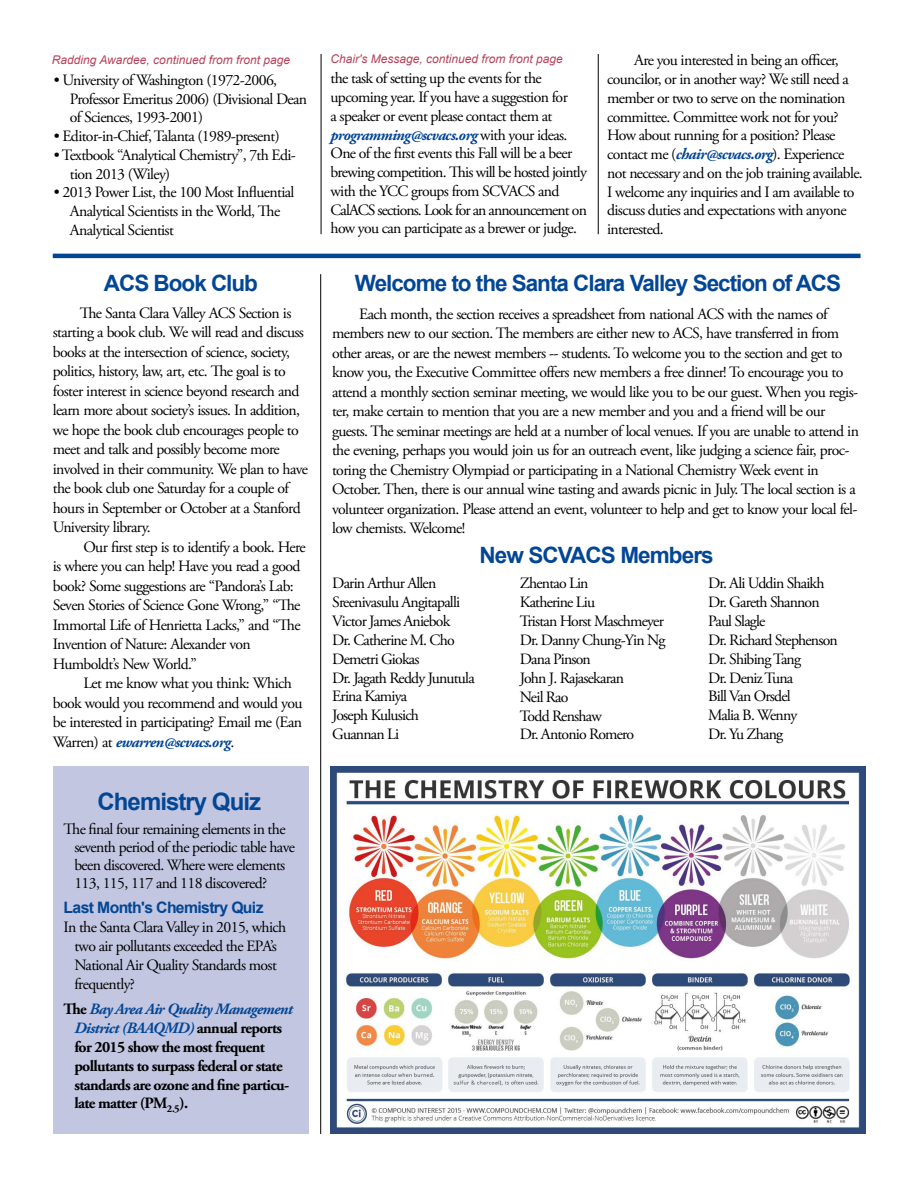
<style>
.page{position:relative;width:918px;height:1188px;background:#fff}
.page>*{position:absolute;margin:0;border:0;box-sizing:border-box;transform-origin:0 0}
.t1{font:700 24px "Arial";letter-spacing:-.04em;color:#034694}
.t2{font:700 22.5px "Arial";letter-spacing:-.045em;color:#034694}
.t3{font:15.75px/19.5px "Adobe Garamond Pro";letter-spacing:-.04em;color:#000}
.t4{font:700 15.75px/18.9px "Adobe Garamond Pro";letter-spacing:-.04em;color:#000}
.t5{font:700 15.75px "Arial";letter-spacing:-.04em;color:#034694}
.t6{font:italic 12px "Arial";color:#b7425a}
.s1{font-weight:700;font-style:italic;color:#034694}
.s2{font-style:italic;color:#034694}
</style>
<div class="page">
<hr style="left:53px;top:254px;width:808px;height:4px;background:#034694">
<hr style="left:598px;top:54px;width:1px;height:180px;background:#000">
<div style="left:53px;top:766px;width:256px;height:368px;background:#c2c6e1"></div>
<img style="left:331px;top:766px;width:534px;height:368px">
<hr style="left:321px;top:54px;width:1px;height:180px;background:#000">
<hr style="left:320px;top:274px;width:1px;height:860px;background:#000">
<p class="t6" style="left:52px;top:52px;width:240px">Radding Awardee, continued from front page</p>
<p class="t3" style="left:70px;top:71px;width:239px;line-height:18.8px;text-indent:-16px">• University of Washington (1972-2006,<br>Professor Emeritus 2006) (Divisional Dean of Sciences, 1993-2001)</p>
<p class="t3" style="left:54px;top:127px;width:227px">• Editor-in-Chief, Talanta (1989-present)</p>
<p class="t3" style="left:70px;top:146px;width:227px;line-height:18.8px;text-indent:-16px">• Textbook “Analytical Chemistry”, 7th Edi&shy;tion 2013 (Wiley)</p>
<p class="t3" style="left:70px;top:184px;width:226px;line-height:18.8px;text-indent:-16px">• 2013 Power List, the 100 Most Influential<br>Analytical Scientists in the World, The<br>Analytical Scientist</p>
<h2 class="t2" style="left:104px;top:267px;width:156px">ACS Book Club</h2>
<p class="t3" style="left:53px;top:304px;width:257px;text-indent:27px">The Santa Clara Valley ACS Section is starting a book club. We will read and discuss books at the intersection of science, society, politics, history, law, art, etc. The goal is to foster interest in science beyond research and learn more about society’s issues. In addition, we hope the book club encourages people to meet and talk and possibly become more involved in their community. We plan to have the book club one Saturday for a couple of hours in September or October at a Stanford University library.</p>
<p class="t3" style="left:53px;top:538px;width:254px;text-indent:31px">Our first step is to identify a book. Here is where you can help! Have you read a good book? Some suggestions are “Pandora’s Lab:<br>Seven Stories of Science Gone Wrong,” “The Immortal Life of Henrietta Lacks,” and “The Invention of Nature: Alexander von Humboldt’s New World.”</p>
<p class="t3" style="left:53px;top:674px;width:251px;text-indent:31px">Let me know what you think: Which book would you recommend and would you be interested in participating? Email me (Ean Warren) at <span class="s1">ewarren@scvacs.org</span>.</p>
<h1 class="t1" style="left:98px;top:784px;width:165px">Chemistry Quiz</h1>
<p class="t3" style="left:74px;top:820px;width:222px;line-height:18.3px;text-indent:-11px">The final four remaining elements in the seventh period of the periodic table have been discovered. Where were elements 113, 115, 117 and 118 discovered?</p>
<p class="t5" style="left:64px;top:897px;width:202px">Last Month's Chemistry Quiz</p>
<p class="t3" style="left:74px;top:918px;width:213px;line-height:18.9px;text-indent:-11px">In the Santa Clara Valley in 2015, which two air pollutants exceeded the EPA’s<br>National Air Quality Standards most frequently?</p>
<p class="t4" style="left:74px;top:1000px;width:220px;text-indent:-11px">The <span class="s2">Bay Area Air Quality Management District (BAAQMD)</span> annual reports for 2015 show the most frequent pollutants to surpass federal or state standards are ozone and fine particu&shy;late matter (PM<sub>2.5</sub>).</p>
<p class="t6" style="left:331px;top:51px;width:234px">Chair's Message, continued from front page</p>
<p class="t3" style="left:331px;top:70px;width:258px;line-height:18.8px">the task of setting up the events for the upcoming year. If you have a suggestion for<br>a speaker or event please contact them at <span class="s1">programming@scvacs.org</span> with your ideas.<br>One of the first events this Fall will be a beer brewing competition. This will be hosted jointly with the YCC groups from SCVACS and CalACS sections. Look for an announcement on how you can participate as a brewer or judge.</p>
<p class="t3" style="left:607px;top:52px;width:257px;line-height:18.8px;text-indent:27px">Are you interested in being an officer, councilor, or in another way? We still need a member or two to serve on the nomination committee. Committee work not for you?<br>How about running for a position? Please contact me (<span class="s1">chair@scvacs.org</span>). Experience not necessary and on the job training available.<br>I welcome any inquiries and I am available to discuss duties and expectations with anyone interested.</p>
<h2 class="t2" style="left:355px;top:267px;width:488px">Welcome to the Santa Clara Valley Section of ACS</h2>
<p class="t3" style="left:332px;top:305px;width:528px;text-indent:27px">Each month, the section receives a spreadsheet from national ACS with the names of members new to our section. The members are either new to ACS, have transferred in from other areas, or are the newest members -- students. To welcome you to the section and get to know you, the Executive Committee offers new members a free dinner! To encourage you to attend a monthly section seminar meeting, we would like you to be our guest. When you regis&shy;ter, make certain to mention that you are a new member and you and a friend will be our guests. The seminar meetings are held at a number of local venues. If you are unable to attend in the evening, perhaps you would join us for an outreach event, like judging a science fair, proc&shy;toring the Chemistry Olympiad or participating in a National Chemistry Week event in October. Then, there is our annual wine tasting and awards picnic in July. The local section is a volunteer organization. Please attend an event, volunteer to help and get to know your local fel&shy;low chemists. Welcome!</p>
<h2 class="t2" style="left:479px;top:539px;width:236px">New SCVACS Members</h2>
<p class="t3" style="left:332px;top:574px;width:144px;line-height:18.9px">Darin Arthur Allen<br>Sreenivasulu Angitapalli<br>Victor James Aniebok<br>Dr. Catherine M. Cho<br>Demetri Giokas<br>Dr. Jagath Reddy Junutula<br>Erina Kamiya<br>Joseph Kulusich<br>Guannan Li</p>
<p class="t3" style="left:520px;top:574px;width:147px;line-height:18.9px">Zhentao Lin<br>Katherine Liu<br>Tristan Horst Maschmeyer<br>Dr. Danny Chung-Yin Ng<br>Dana Pinson<br>John J. Rajasekaran<br>Neil Rao<br>Todd Renshaw<br>Dr. Antonio Romero</p>
<p class="t3" style="left:708px;top:574px;width:131px;line-height:18.9px">Dr. Ali Uddin Shaikh<br>Dr. Gareth Shannon<br>Paul Slagle<br>Dr. Richard Stephenson<br>Dr. Shibing Tang<br>Dr. Deniz Tuna<br>Bill Van Orsdel<br>Malia B. Wenny<br>Dr. Yu Zhang</p>
</div>
